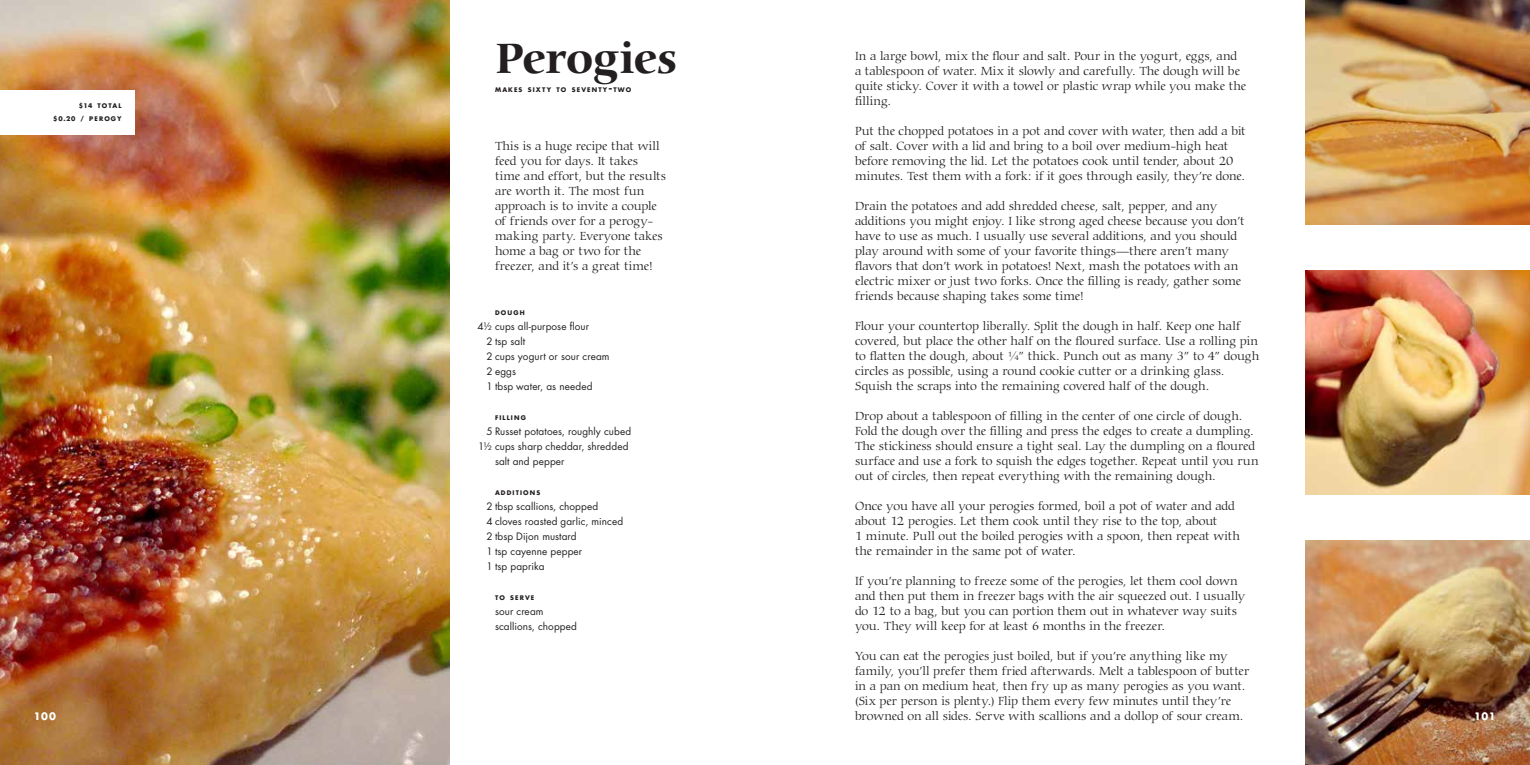
<style>
.page{position:relative;width:1530px;height:765px;background:#fff}
.page>*{position:absolute;margin:0;border:0;box-sizing:border-box;transform-origin:0 0}
.t1{font:700 45px "Carmina BT";letter-spacing:-.02em;color:#231f20}
.t2{font:300 12.5px/15px "Carmina BT";letter-spacing:-.005em;color:#231f20}
.t3{font:10px/15px "Futura";letter-spacing:.01em;color:#231f20}
.t4{font:10px "Futura Bold SC620";letter-spacing:.05em;color:#fff}
.t5{font:6.25px/13.1px "Futura Bold SC620";letter-spacing:.185em;color:#231f20;text-align:right}
.s1{font-size:10px}
</style>
<div class="page">
<img style="left:1305px;top:0;width:225px;height:225px">
<img style="left:1305px;top:270px;width:225px;height:225px">
<img style="left:1305px;top:540px;width:225px;height:225px">
<img style="left:0;top:0;width:450px;height:765px">
<div style="left:0;top:90px;width:135px;height:45px;background:#fff"></div>
<p class="t5" style="left:53px;top:99px;width:70px">$14 TOTAL<br>$0.20 / PEROGY</p>
<p class="t4" style="left:34px;top:710px;width:24px">100</p>
<h1 class="t1" style="left:495px;top:32px;width:184px">Perogies</h1>
<p class="t5" style="left:495px;top:83px;width:138px">MAKES SIXTY TO SEVENTY<span class="s1">-</span>TWO</p>
<p class="t2" style="left:495px;top:139px;width:173px">This is a huge recipe that will feed you for days. It takes time and effort, but the results are worth it. The most fun approach is to invite a couple of friends over for a perogy&shy;making party. Everyone takes home a bag or two for the freezer, and it’s a great time!</p>
<p class="t5" style="left:495px;top:306px;width:31px">DOUGH</p>
<p class="t3" style="left:486px;top:319px;width:125px;text-indent:-9px">4½ cups all-purpose flour<br>2 tsp salt<br>2 cups yogurt or sour cream<br>2 eggs<br>1 tbsp water, as needed</p>
<p class="t5" style="left:495px;top:411px;width:33px">FILLING</p>
<p class="t3" style="left:486px;top:424px;width:146px">5 Russet potatoes, roughly cubed</p>
<p class="t3" style="left:478px;top:439px;width:152px">1½ cups sharp cheddar, shredded</p>
<p class="t3" style="left:495px;top:454px;width:71px">salt and pepper</p>
<p class="t5" style="left:495px;top:486px;width:47px">ADDITIONS</p>
<p class="t3" style="left:486px;top:499px;width:138px">2 tbsp scallions, chopped<br>4 cloves roasted garlic, minced<br>2 tbsp Dijon mustard<br>1 tsp cayenne pepper<br>1 tsp paprika</p>
<p class="t5" style="left:495px;top:591px;width:41px">TO SERVE</p>
<p class="t3" style="left:495px;top:604px;width:84px">sour cream scallions, chopped</p>
<p class="t2" style="left:855px;top:49px;width:393px">In a large bowl, mix the flour and salt. Pour in the yogurt, eggs, and a tablespoon of water. Mix it slowly and carefully. The dough will be quite sticky. Cover it with a towel or plastic wrap while you make the filling.</p>
<p class="t2" style="left:855px;top:124px;width:392px">Put the chopped potatoes in a pot and cover with water, then add a bit of salt. Cover with a lid and bring to a boil over medium-high heat before removing the lid. Let the potatoes cook until tender, about 20 minutes. Test them with a fork: if it goes through easily, they’re done.</p>
<p class="t2" style="left:855px;top:199px;width:391px">Drain the potatoes and add shredded cheese, salt, pepper, and any additions you might enjoy. I like strong aged cheese because you don’t have to use as much. I usually use several additions, and you should play around with some of your favorite things—there aren’t many flavors that don’t work in potatoes! Next, mash the potatoes with an electric mixer or just two forks. Once the filling is ready, gather some friends because shaping takes some time!</p>
<p class="t2" style="left:855px;top:319px;width:406px">Flour your countertop liberally. Split the dough in half. Keep one half covered, but place the other half on the floured surface. Use a rolling pin to flatten the dough, about ¼” thick. Punch out as many 3” to 4” dough circles as possible, using a round cookie cutter or a drinking glass.<br>Squish the scraps into the remaining covered half of the dough.</p>
<p class="t2" style="left:855px;top:409px;width:405px">Drop about a tablespoon of filling in the center of one circle of dough.<br>Fold the dough over the filling and press the edges to create a dumpling.<br>The stickiness should ensure a tight seal. Lay the dumpling on a floured surface and use a fork to squish the edges together. Repeat until you run out of circles, then repeat everything with the remaining dough.</p>
<p class="t2" style="left:855px;top:499px;width:386px">Once you have all your perogies formed, boil a pot of water and add about 12 perogies. Let them cook until they rise to the top, about<br>1 minute. Pull out the boiled perogies with a spoon, then repeat with the remainder in the same pot of water.</p>
<p class="t2" style="left:855px;top:574px;width:392px">If you’re planning to freeze some of the perogies, let them cool down and then put them in freezer bags with the air squeezed out. I usually do 12 to a bag, but you can portion them out in whatever way suits you. They will keep for at least 6 months in the freezer.</p>
<p class="t2" style="left:855px;top:649px;width:396px">You can eat the perogies just boiled, but if you’re anything like my family, you’ll prefer them fried afterwards. Melt a tablespoon of butter in a pan on medium heat, then fry up as many perogies as you want. (Six per person is plenty.) Flip them every few minutes until they’re browned on all sides. Serve with scallions and a dollop of sour cream.</p>
<p class="t4" style="left:1474px;top:710px;width:23px">101</p>
</div>
